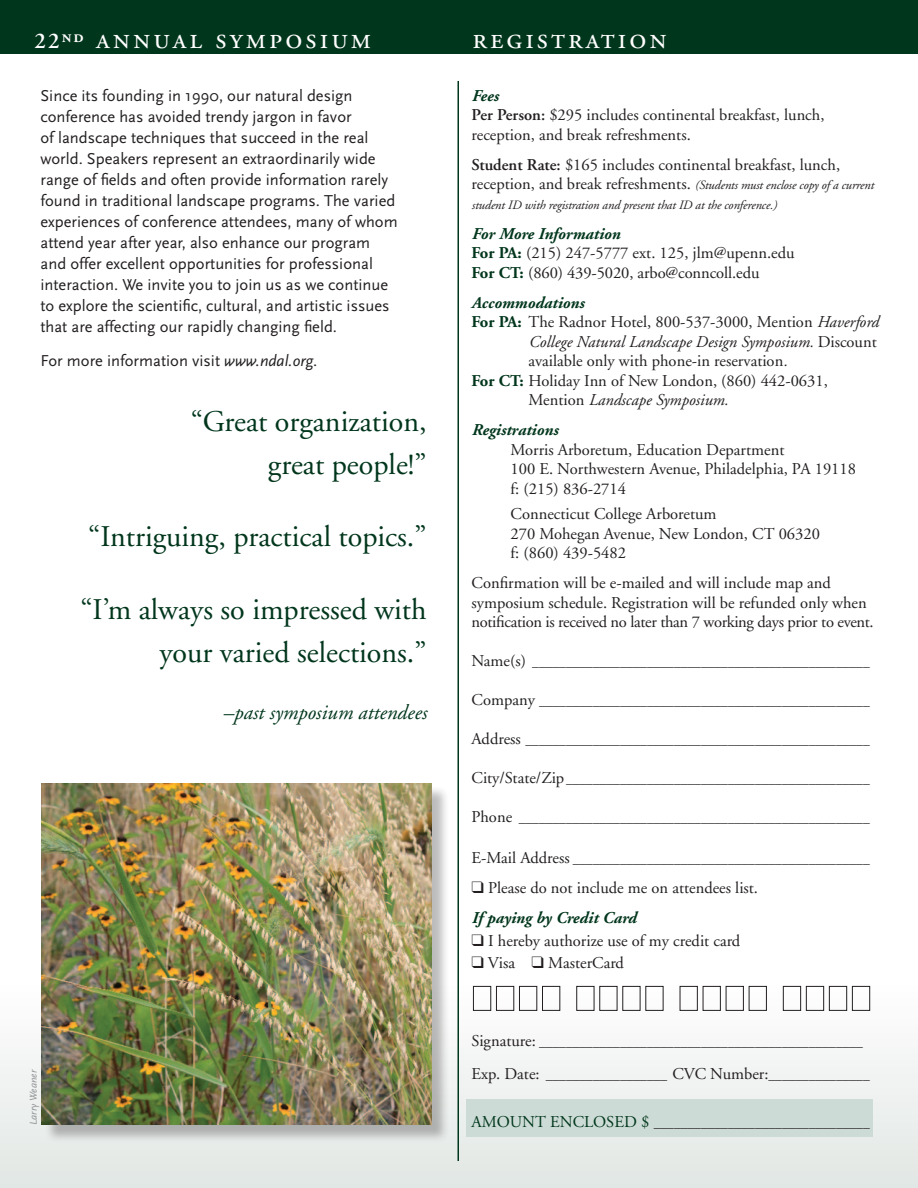
<style>
.page{position:relative;width:918px;height:1188px;background:#fff}
.page>*{position:absolute;margin:0;border:0;box-sizing:border-box;transform-origin:0 0}
.t1{font:30px/42.9px "Adobe Garamond";color:#00361c;text-align:right}
.t2{font:30px "Adobe Garamond Exp";letter-spacing:.1em;color:#fff}
.t3{font:italic 21px "Adobe Garamond";color:#00361c}
.t4{font:16.5px/19.5px "Adobe Garamond";color:#231f20}
.t5{font:16.5px/21px "Scala Sans";color:#231f20}
.t6{font:italic 700 16.5px "Adobe Garamond";color:#00361c}
.t7{font:13.5px "Adobe Garamond";color:#231f20}
.t8{font:italic 12.75px/19.5px "Adobe Garamond";letter-spacing:-.01em;color:#231f20}
.t9{font:italic 10.5px "Scala Sans";color:#939598}
.s1{font-family:"Adobe Garamond";font-weight:600;font-size:22.5px}
.s2{font-style:italic}
.s3{font-weight:600}
.s4{font-style:normal;font-size:16.5px}
.s5{font-weight:700;color:#00361c}
.s6{font-size:16.5px}
.s7{font-size:16.5px;color:#00361c}
</style>
<div class="page">
<div style="left:0;top:982px;width:918px;height:206px;background:linear-gradient(to bottom,#fdfdfd,#e2e8e5)"></div>
<div style="left:466px;top:1100px;width:407px;height:37px;background:#ccdbd5"></div>
<div style="left:0;top:0;width:918px;height:54px;background:#00361c"></div>
<hr style="left:458px;top:81px;width:1px;height:1080px;background:#00361c">
<div style="left:44px;top:785px;width:406px;height:358px;background:#231f20;opacity:.3"></div>
<img style="left:41px;top:783px;width:390px;height:342px">
<div style="left:473px;top:986px;width:18px;height:25px;border:1px solid #231f20"></div>
<div style="left:496px;top:986px;width:18px;height:25px;border:1px solid #231f20"></div>
<div style="left:519px;top:986px;width:18px;height:25px;border:1px solid #231f20"></div>
<div style="left:542px;top:986px;width:18px;height:25px;border:1px solid #231f20"></div>
<div style="left:576px;top:986px;width:18px;height:25px;border:1px solid #231f20"></div>
<div style="left:599px;top:986px;width:18px;height:25px;border:1px solid #231f20"></div>
<div style="left:622px;top:986px;width:18px;height:25px;border:1px solid #231f20"></div>
<div style="left:645px;top:986px;width:19px;height:25px;border:1px solid #231f20"></div>
<div style="left:680px;top:986px;width:18px;height:25px;border:1px solid #231f20"></div>
<div style="left:703px;top:986px;width:18px;height:25px;border:1px solid #231f20"></div>
<div style="left:726px;top:986px;width:18px;height:25px;border:1px solid #231f20"></div>
<div style="left:749px;top:986px;width:18px;height:25px;border:1px solid #231f20"></div>
<div style="left:783px;top:986px;width:18px;height:25px;border:1px solid #231f20"></div>
<div style="left:806px;top:986px;width:18px;height:25px;border:1px solid #231f20"></div>
<div style="left:829px;top:986px;width:18px;height:25px;border:1px solid #231f20"></div>
<div style="left:852px;top:986px;width:18px;height:25px;border:1px solid #231f20"></div>
<p class="t2" style="left:34px;top:27px;width:338px"><span class="s1">22</span><sup>nd</sup> annual symposium</p>
<p class="t2" style="left:472px;top:27px;width:196px">registration</p>
<p class="t5" style="left:40px;top:85px;width:359px">Since its founding in 1990, our natural design conference has avoided trendy jargon in favor<br>of landscape techniques that succeed in the real world. Speakers represent an extraordinarily wide range of fields and often provide information rarely found in traditional landscape programs. The varied experiences of conference attendees, many of whom attend year after year, also enhance our program and offer excellent opportunities for professional interaction. We invite you to join us as we continue to explore the scientific, cultural, and artistic issues that are affecting our rapidly changing field.</p>
<p class="t5" style="left:40px;top:351px;width:278px">For more information visit <span class="s2">www.ndal.org</span>.</p>
<p class="t1" style="left:191px;top:401px;width:237px">“Great organization, great people!”</p>
<p class="t6" style="left:472px;top:86px;width:28px">Fees</p>
<p class="t4" style="left:472px;top:106px;width:355px"><span class="s3">Per Person:</span> $295 includes continental breakfast, lunch, reception, and break refreshments.</p>
<p class="t4" style="left:472px;top:155px;width:370px"><span class="s3">Student Rate:</span> $165 includes continental breakfast, lunch,</p>
<p class="t8" style="left:472px;top:176px;width:404px"><span class="s4">reception, and break refreshments.</span> (Students must enclose copy of a current student ID with registration and present that ID at the conference.)</p>
<p class="t6" style="left:472px;top:224px;width:150px">For More Information</p>
<p class="t4" style="left:472px;top:244px;width:325px"><span class="s5">For PA:</span> (215) 247-5777 ext. 125, jlm@upenn.edu</p>
<p class="t4" style="left:472px;top:263px;width:289px"><span class="s5">For CT:</span> (860) 439-5020, arbo@conncoll.edu</p>
<p class="t6" style="left:472px;top:293px;width:114px">Accommodations</p>
<p class="t4" style="left:529px;top:313px;width:352px;text-align:justify;text-indent:-57px"><span class="s5">For PA:</span> The Radnor Hotel, 800-537-3000, Mention <span class="s2">Haverford College Natural Landscape Design Symposium.</span> Discount available only with phone-in reservation<span class="s2">.</span></p>
<p class="t4" style="left:529px;top:371px;width:301px;text-indent:-57px"><span class="s5">For CT:</span> Holiday Inn of New London, (860) 442-0631,<br>Mention <span class="s2">Landscape Symposium.</span></p>
<p class="t6" style="left:472px;top:421px;width:88px">Registrations</p>
<p class="t4" style="left:511px;top:440px;width:275px">Morris Arboretum, Education Department</p>
<p class="t4" style="left:511px;top:460px;width:347px">100 E. Northwestern Avenue, Philadelphia, PA 19118</p>
<p class="t4" style="left:511px;top:479px;width:117px">f: (215) 836-2714</p>
<p class="t4" style="left:511px;top:505px;width:208px">Connecticut College Arboretum</p>
<p class="t4" style="left:511px;top:524px;width:311px">270 Mohegan Avenue, New London, CT 06320</p>
<p class="t4" style="left:511px;top:544px;width:117px">f: (860) 439-5482</p>
<p class="t4" style="left:472px;top:574px;width:404px">Confirmation will be e-mailed and will include map and symposium schedule. Registration will be refunded only when notification is received no later than 7 working days prior to event.</p>
<p class="t7" style="left:472px;top:655px;width:400px"><span class="s6">Name(s)</span> __________________________________________________</p>
<p class="t7" style="left:472px;top:694px;width:400px"><span class="s6">Company</span> _________________________________________________</p>
<p class="t7" style="left:472px;top:733px;width:400px"><span class="s6">Address</span> ___________________________________________________</p>
<p class="t7" style="left:472px;top:772px;width:400px"><span class="s6">City/State/Zip</span>_____________________________________________</p>
<p class="t7" style="left:472px;top:811px;width:400px"><span class="s6">Phone</span> ____________________________________________________</p>
<p class="t7" style="left:472px;top:851px;width:400px"><span class="s6">E-Mail Address</span> ____________________________________________</p>
<p class="t4" style="left:472px;top:878px;width:288px">❑ Please do not include me on attendees list.</p>
<p class="t6" style="left:472px;top:909px;width:166px">If paying by Credit Card</p>
<p class="t4" style="left:472px;top:931px;width:270px">❑ I hereby authorize use of my credit card</p>
<p class="t4" style="left:472px;top:954px;width:154px">❑ Visa ❑ MasterCard</p>
<p class="t1" style="left:88px;top:516px;width:340px">“Intriguing, practical topics.”</p>
<p class="t1" style="left:80px;top:589px;width:348px">“I’m always so impressed with your varied selections.”</p>
<p class="t3" style="left:223px;top:701px;width:205px">–past symposium attendees</p>
<p class="t9" style="left:28px;top:1125px;width:57px;rotate:-90deg">Larry Weaner</p>
<p class="t7" style="left:472px;top:1035px;width:393px"><span class="s6">Signature:</span> ________________________________________________</p>
<p class="t7" style="left:472px;top:1068px;width:400px"><span class="s6">Exp. Date:</span> __________________ <span class="s6">CVC Number:</span>_______________</p>
<p class="t7" style="left:472px;top:1116px;width:400px"><span class="s7">AMOUNT ENCLOSED $</span> ________________________________</p>
</div>
